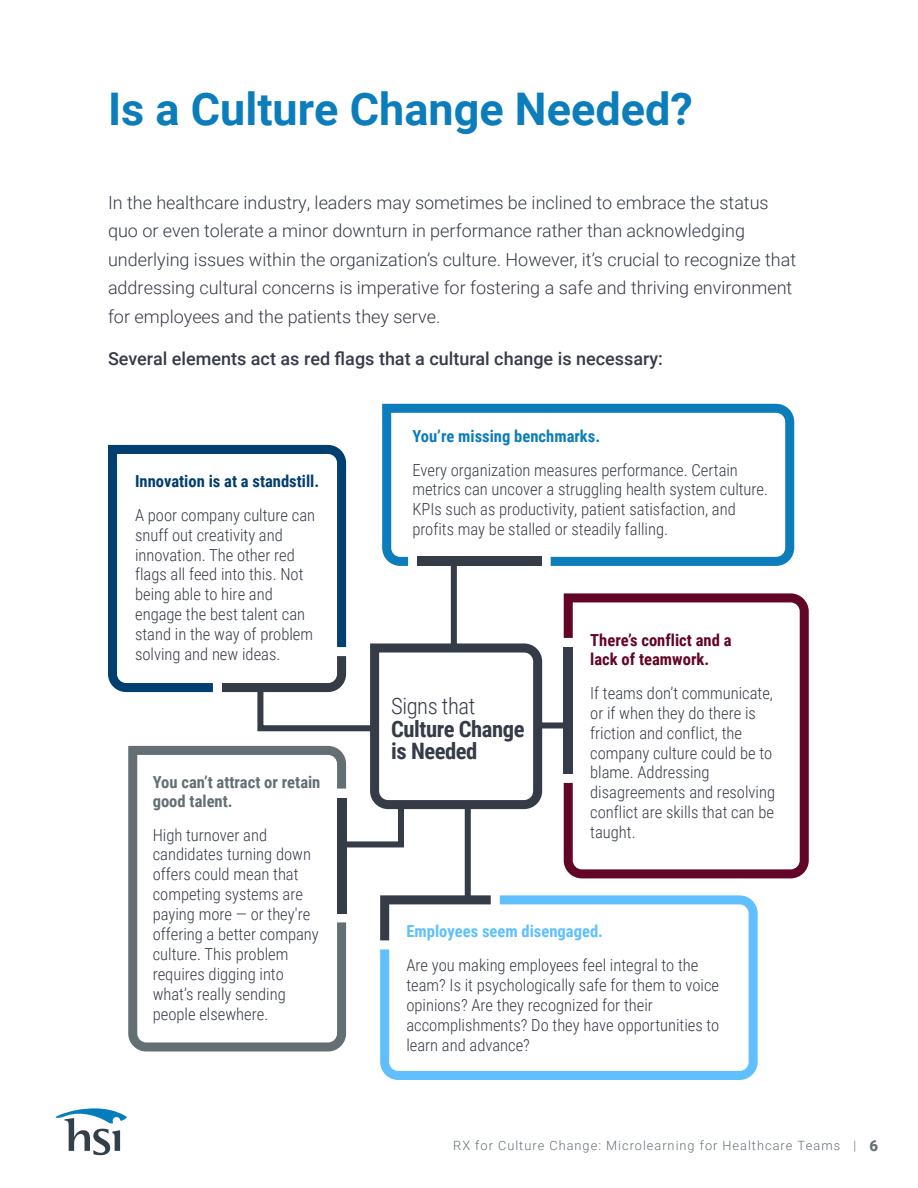
<style>
.page{position:relative;width:918px;height:1188px;background:#fff}
.page>*{position:absolute;margin:0;border:0;box-sizing:border-box;transform-origin:0 0}
.t1{font:700 45px "Roboto";color:#0b7dbb}
.t2{font:700 22.65px/22.4px "Roboto Condensed";letter-spacing:-.02em;color:#363b48}
.t3{font:300 22.65px "Roboto Condensed";letter-spacing:-.02em;color:#363b48}
.t4{font:300 18px/28.5px "Roboto";color:#363b48}
.t5{font:500 18px "Roboto";color:#363b48}
.t6{font:300 16.65px/20px "Roboto Condensed";color:#363b48}
.t7{font:700 16.65px/18.8px "Roboto Condensed";color:#630527}
.t8{font:700 16.65px/18.8px "Roboto Condensed";color:#646f74}
.t9{font:700 16.65px "Roboto Condensed";color:#003f70}
.t10{font:700 16.65px "Roboto Condensed";color:#0c7dba}
.t11{font:700 16.65px "Roboto Condensed";color:#60c0fe}
.t12{font:300 12.75px "Roboto";letter-spacing:.08em;color:#646f74}
.s1{font-weight:900;font-size:15px}
</style>
<div class="page">
<svg style="left:55px;top:1108px;width:72px;height:47px"></svg>
<div style="left:465px;top:807px;width:6px;height:95px;background:#363b48"></div>
<div style="left:539px;top:722px;width:28px;height:6px;background:#363b48"></div>
<div style="left:451px;top:561px;width:6px;height:84px;background:#363b48"></div>
<svg style="left:108px;top:445px;width:238px;height:247px"></svg>
<svg style="left:222px;top:639px;width:325px;height:211px"></svg>
<svg style="left:128px;top:746px;width:218px;height:306px"></svg>
<div style="left:337px;top:798px;width:9px;height:115px;background:#363b48"></div>
<svg style="left:564px;top:593px;width:245px;height:285px"></svg>
<svg style="left:382px;top:404px;width:412px;height:162px"></svg>
<svg style="left:380px;top:895px;width:378px;height:185px"></svg>
<h1 class="t1" style="left:108px;top:77px;width:586px">Is a Culture Change Needed?</h1>
<p class="t4" style="left:108px;top:188px;width:690px">In the healthcare industry, leaders may sometimes be inclined to embrace the status quo or even tolerate a minor downturn in performance rather than acknowledging underlying issues within the organization’s culture. However, it’s crucial to recognize that addressing cultural concerns is imperative for fostering a safe and thriving environment for employees and the patients they serve.</p>
<p class="t5" style="left:108px;top:346px;width:557px">Several elements act as red flags that a cultural change is necessary:</p>
<p class="t9" style="left:135px;top:469px;width:186px">Innovation is at a standstill.</p>
<p class="t6" style="left:135px;top:504px;width:182px">A poor company culture can snuff out creativity and innovation. The other red flags all feed into this. Not being able to hire and engage the best talent can stand in the way of problem solving and new ideas.</p>
<p class="t8" style="left:153px;top:772px;width:169px">You can’t attract or retain good talent.</p>
<p class="t6" style="left:153px;top:824px;width:168px">High turnover and candidates turning down offers could mean that competing systems are paying more — or they're offering a better company culture. This problem requires digging into what’s really sending people elsewhere.</p>
<p class="t10" style="left:412px;top:424px;width:189px">You’re missing benchmarks.</p>
<p class="t6" style="left:412px;top:459px;width:357px">Every organization measures performance. Certain metrics can uncover a struggling health system culture.<br>KPIs such as productivity, patient satisfaction, and profits may be stalled or steadily falling.</p>
<h2 class="t3" style="left:391px;top:691px;width:86px">Signs that</h2>
<h2 class="t2" style="left:391px;top:717px;width:135px">Culture Change is Needed</h2>
<p class="t7" style="left:590px;top:631px;width:143px">There’s conflict and a lack of teamwork.</p>
<p class="t6" style="left:590px;top:682px;width:186px">If teams don’t communicate, or if when they do there is friction and conflict, the company culture could be to blame. Addressing disagreements and resolving conflict are skills that can be taught.</p>
<p class="t11" style="left:406px;top:920px;width:198px">Employees seem disengaged.</p>
<p class="t6" style="left:406px;top:954px;width:315px">Are you making employees feel integral to the team? Is it psychologically safe for them to voice opinions? Are they recognized for their accomplishments? Do they have opportunities to learn and advance?</p>
<p class="t12" style="left:453px;top:1136px;width:426px">RX for Culture Change: Microlearning for Healthcare Teams | <span class="s1">6</span></p>
</div>
